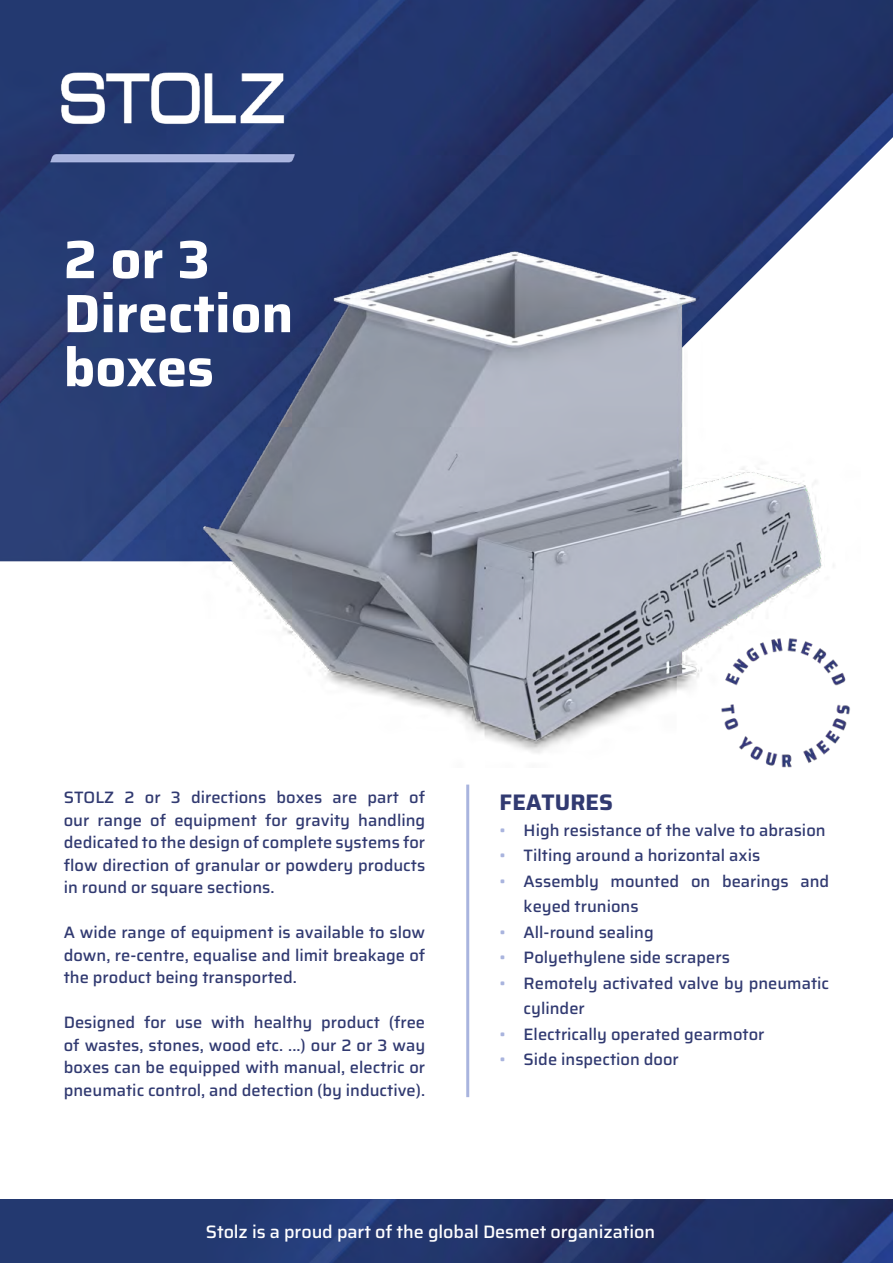
<style>
.page{position:relative;width:893px;height:1263px;background:#fff}
.page>*{position:absolute;margin:0;border:0;box-sizing:border-box;transform-origin:0 0}
.t1{font:700 54px/54px "Saira";color:#fff}
.t2{font:700 22.5px "Saira";color:#313a71}
.t3{font:500 18px "Saira";letter-spacing:-.005em;color:#fff}
.t4{font:500 16.5px/22.5px "Saira";color:#313a71;text-align:justify}
.s1{color:#a9b4de}
</style>
<div class="page">
<img style="left:0;top:1199px;width:893px;height:64px">
<img style="left:0;top:0;width:893px;height:561px">
<img style="left:0;top:6px;width:358px;height:223px">
<hr style="left:466px;top:784px;width:3px;height:313px;background:#a9b4de">
<img style="left:102px;top:236px;width:759px;height:532px">
<h1 class="t1" style="left:64px;top:230px;width:231px">2 or 3<br>Direction boxes</h1>
<p class="t4" style="left:64px;top:786px;width:363px">STOLZ 2 or 3 directions boxes are part of our range of equipment for gravity handling dedicated to the design of complete systems for flow direction of granular or powdery products in round or square sections.</p>
<p class="t4" style="left:64px;top:921px;width:363px">A wide range of equipment is available to slow down, re-centre, equalise and limit breakage of the product being transported.</p>
<p class="t4" style="left:64px;top:1011px;width:363px">Designed for use with healthy product (free of wastes, stones, wood etc. ...) our 2 or 3 way boxes can be equipped with manual, electric or pneumatic control, and detection (by inductive).</p>
<h2 class="t2" style="left:500px;top:784px;width:115px">FEATURES</h2>
<p class="t4" style="left:500px;top:818px;width:327px"><span class="s1">•</span> High resistance of the valve to abrasion</p>
<p class="t4" style="left:500px;top:843px;width:262px"><span class="s1">•</span> Tilting around a horizontal axis</p>
<p class="t4" style="left:524px;top:867px;width:307px;line-height:25.5px;text-indent:-24px"><span class="s1">•</span> Assembly mounted on bearings and keyed trunions</p>
<p class="t4" style="left:500px;top:920px;width:156px"><span class="s1">•</span> All-round sealing</p>
<p class="t4" style="left:500px;top:945px;width:232px"><span class="s1">•</span> Polyethylene side scrapers</p>
<p class="t4" style="left:524px;top:969px;width:307px;line-height:25.5px;text-indent:-24px"><span class="s1">•</span> Remotely activated valve by pneumatic cylinder</p>
<p class="t4" style="left:500px;top:1022px;width:266px"><span class="s1">•</span> Electrically operated gearmotor</p>
<p class="t4" style="left:500px;top:1047px;width:181px"><span class="s1">•</span> Side inspection door</p>
<p class="t3" style="left:206px;top:1217px;width:451px">Stolz is a proud part of the global Desmet organization</p>
</div>
